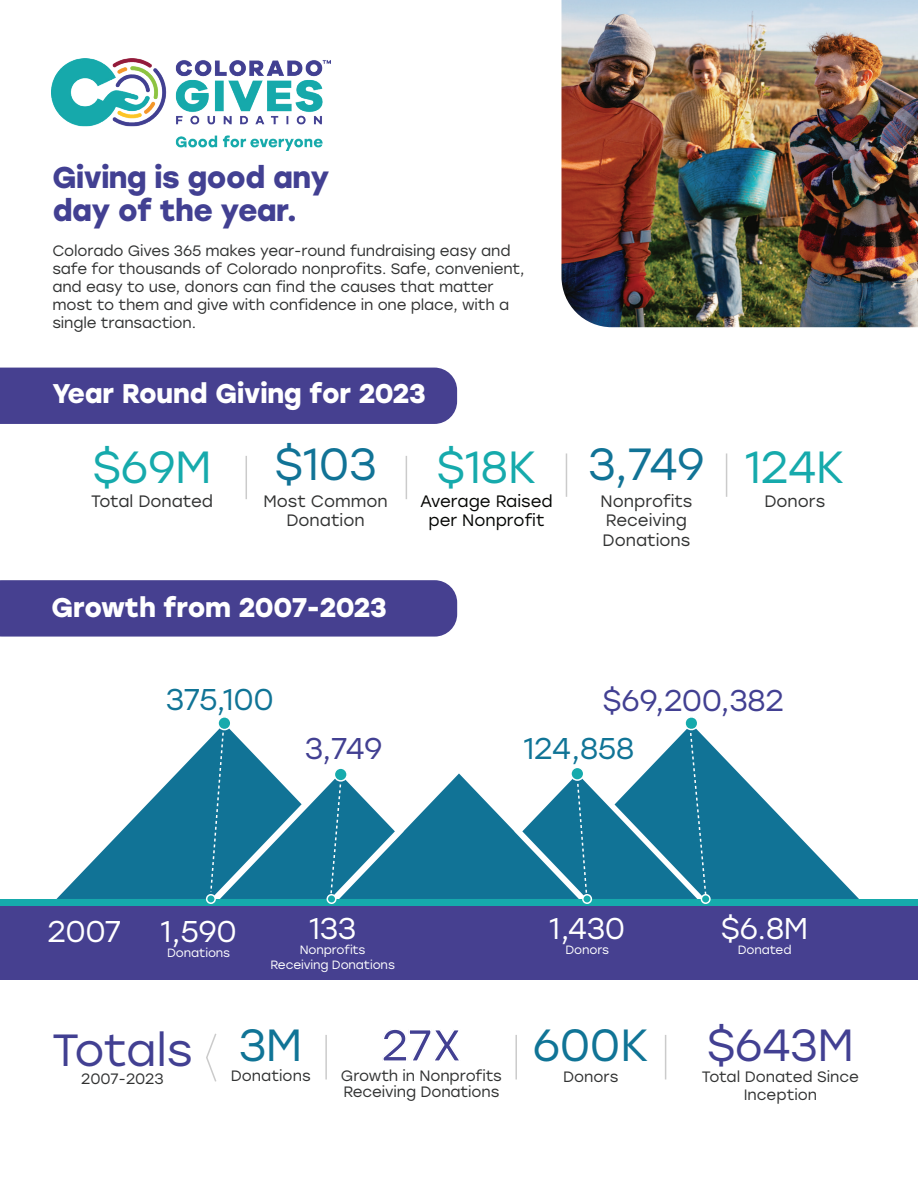
<style>
.page{position:relative;width:918px;height:1188px;background:#fff}
.page>*{position:absolute;margin:0;border:0;box-sizing:border-box;transform-origin:0 0}
.t1{font:45px "Stolzl";letter-spacing:-.01em;color:#16aaac}
.t2{font:45px "Stolzl";letter-spacing:-.01em;color:#424092}
.t3{font:45px "Stolzl";letter-spacing:-.01em;color:#117396}
.t4{font:45px "Stolzl";letter-spacing:-.01em;color:#107496}
.t5{font:45px "Stolzl";color:#424092}
.t6{font:700 30px/33px "Stolzl";letter-spacing:-.02em;color:#424092}
.t7{font:30px "Stolzl";letter-spacing:-.01em;color:#fff}
.t8{font:30px "Stolzl";letter-spacing:-.015em;color:#424092}
.t9{font:30px "Stolzl";letter-spacing:-.01em;color:#107496}
.t10{font:700 27px "Stolzl";letter-spacing:-.01em;color:#fff}
.t11{font:16.5px/19.5px "Stolzl";color:#313232;text-align:center}
.t12{font:16.5px/19.5px "Stolzl";color:#040503;text-align:center}
.t13{font:15px/18px "Stolzl";letter-spacing:-.01em;color:#313232}
.t14{font:12px/15px "Stolzl";letter-spacing:-.01em;color:#fff;text-align:center}
</style>
<div class="page">
<img style="left:561px;top:0;width:357px;height:327px">
<hr style="left:246px;top:456px;width:1px;height:43px;background:#cbcbcb">
<hr style="left:406px;top:456px;width:1px;height:43px;background:#cbcbcb">
<hr style="left:566px;top:453px;width:1px;height:44px;background:#cbcbcb">
<hr style="left:726px;top:453px;width:1px;height:44px;background:#cbcbcb">
<div style="left:0;top:368px;width:457px;height:56px;background:#464090"></div>
<img style="left:52px;top:58px;width:278px;height:93px">
<div style="left:0;top:906px;width:918px;height:74px;background:#464090"></div>
<div style="left:0;top:899px;width:918px;height:7px;background:#16aaac"></div>
<div style="left:0;top:580px;width:457px;height:57px;background:#464090"></div>
<div style="left:326px;top:894px;width:11px;height:10px;border:2px solid #fff;border-radius:50%"></div>
<div style="left:206px;top:894px;width:10px;height:10px;border:2px solid #fff;border-radius:50%"></div>
<div style="left:582px;top:894px;width:10px;height:10px;border:2px solid #fff;border-radius:50%"></div>
<div style="left:701px;top:894px;width:10px;height:10px;border:2px solid #fff;border-radius:50%"></div>
<svg style="left:56px;top:717px;width:803px;height:182px"></svg>
<hr style="left:515px;top:1035px;width:2px;height:44px;background:#cbcbcb">
<hr style="left:325px;top:1035px;width:2px;height:44px;background:#cbcbcb">
<hr style="left:665px;top:1035px;width:1px;height:44px;background:#cbcbcb">
<svg style="left:206px;top:1033px;width:11px;height:49px"></svg>
<h2 class="t6" style="left:52px;top:160px;width:279px">Giving is good any day of the year.</h2>
<p class="t13" style="left:52px;top:241px;width:474px">Colorado Gives 365 makes year-round fundraising easy and safe for thousands of Colorado nonprofits. Safe, convenient, and easy to use, donors can find the causes that matter most to them and give with confidence in one place, with a single transaction.</p>
<h3 class="t10" style="left:52px;top:374px;width:375px">Year Round Giving for 2023</h3>
<h1 class="t1" style="left:92px;top:436px;width:121px">$69M</h1>
<p class="t11" style="left:91px;top:491px;width:123px">Total Donated</p>
<h1 class="t3" style="left:274px;top:433px;width:104px">$103</h1>
<p class="t11" style="left:263px;top:491px;width:126px">Most Common<br>Donation</p>
<h3 class="t10" style="left:52px;top:588px;width:337px">Growth from 2007-2023</h3>
<h2 class="t9" style="left:166px;top:679px;width:110px">375,100</h2>
<h1 class="t1" style="left:436px;top:436px;width:102px">$18K</h1>
<p class="t12" style="left:420px;top:491px;width:134px">Average Raised per Nonprofit</p>
<h1 class="t3" style="left:588px;top:433px;width:118px">3,749</h1>
<p class="t11" style="left:601px;top:491px;width:93px;text-align:left">Nonprofits<br>Receiving<br>Donations</p>
<h1 class="t1" style="left:745px;top:436px;width:101px">124K</h1>
<p class="t11" style="left:764px;top:491px;width:62px">Donors</p>
<h2 class="t8" style="left:602px;top:679px;width:183px">$69,200,382</h2>
<h2 class="t8" style="left:305px;top:728px;width:79px">3,749</h2>
<h2 class="t9" style="left:523px;top:728px;width:112px">124,858</h2>
<h2 class="t7" style="left:48px;top:910px;width:75px">2007</h2>
<h2 class="t7" style="left:160px;top:910px;width:78px">1,590</h2>
<p class="t14" style="left:167px;top:944px;width:64px">Donations</p>
<h2 class="t7" style="left:309px;top:908px;width:49px">133</h2>
<p class="t14" style="left:270px;top:942px;width:126px">Nonprofits<br>Receiving Donations</p>
<h1 class="t2" style="left:52px;top:1019px;width:142px">Totals</h1>
<p class="t13" style="left:81px;top:1069px;width:84px">2007-2023</p>
<h1 class="t4" style="left:239px;top:1014px;width:65px">3M</h1>
<p class="t13" style="left:231px;top:1066px;width:81px">Donations</p>
<h1 class="t5" style="left:381px;top:1014px;width:82px">27X</h1>
<p class="t13" style="left:341px;top:1067px;width:162px;line-height:16.5px">Growth in Nonprofits<br>Receiving Donations</p>
<h2 class="t7" style="left:549px;top:908px;width:77px">1,430</h2>
<p class="t14" style="left:565px;top:942px;width:45px">Donors</p>
<h1 class="t4" style="left:533px;top:1014px;width:118px">600K</h1>
<p class="t13" style="left:563px;top:1067px;width:57px">Donors</p>
<h2 class="t7" style="left:721px;top:908px;width:89px">$6.8M</h2>
<p class="t14" style="left:738px;top:942px;width:55px">Donated</p>
<h1 class="t2" style="left:707px;top:1014px;width:149px">$643M</h1>
<p class="t13" style="left:702px;top:1067px;width:159px;text-align:center">Total Donated Since<br>Inception</p>
</div>
